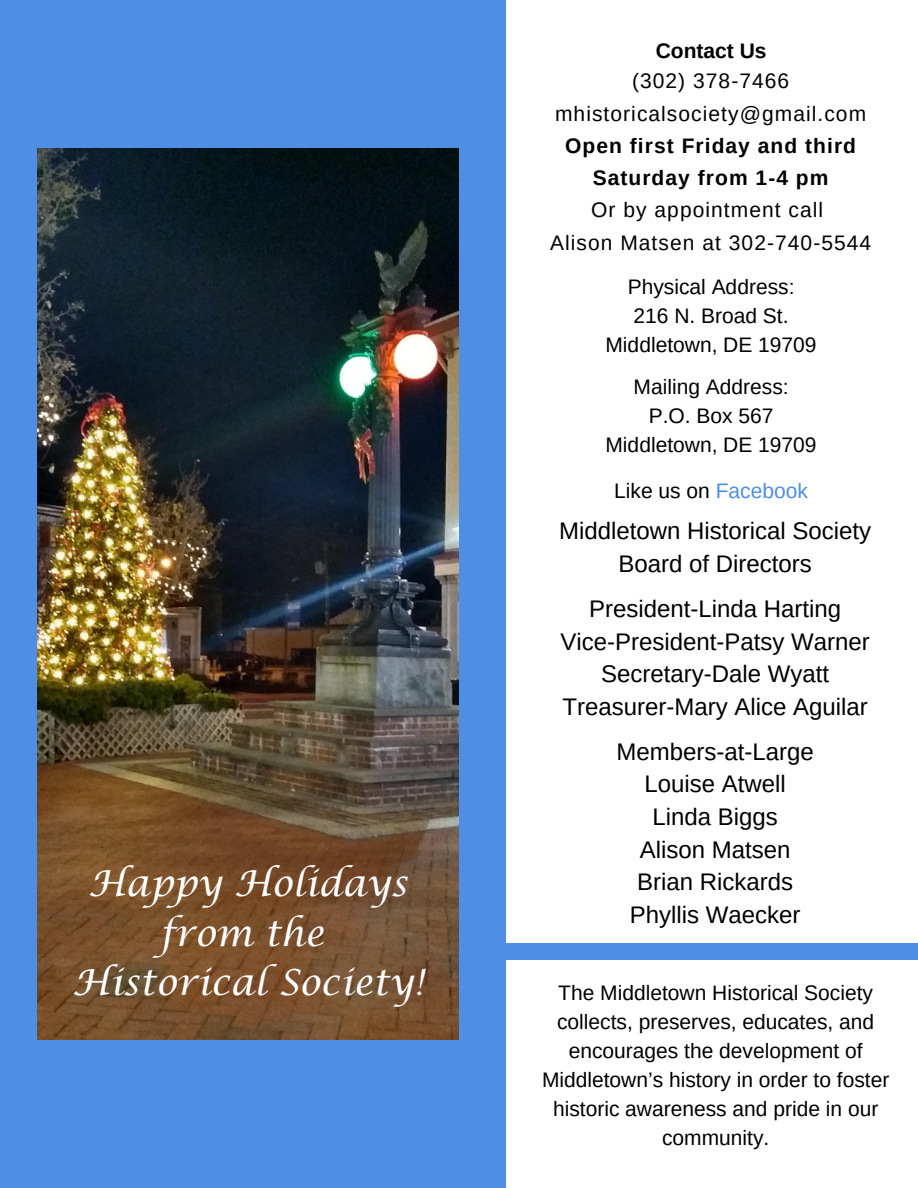
<style>
.page{position:relative;width:918px;height:1188px;background:#4e8ee4}
.page>*{position:absolute;margin:0;border:0;box-sizing:border-box;transform-origin:0 0}
.t1{font:italic 36px "Lucida Calligraphy";color:#fff}
.t2{font:24px "Arimo";color:#000}
.t3{font:21px/29.1px "Arimo";color:#000;text-align:center}
.t4{font:21px "Arimo";letter-spacing:.05em;color:#000}
.t5{font:700 21px/32.2px "Arimo";letter-spacing:.05em;color:#000;text-align:center}
.t6{font:700 21px "Arimo";color:#000}
.s1{color:#4e8ee4}
</style>
<div class="page">
<div style="left:506px;top:0;width:412px;height:1188px;background:#fff"></div>
<div style="left:492px;top:944px;width:426px;height:16px;background:#4e8ee4"></div>
<img style="left:37px;top:149px;width:422px;height:891px">
<p class="t1" style="left:89px;top:859px;width:320px">Happy Holidays</p>
<p class="t1" style="left:160px;top:909px;width:166px">from the</p>
<p class="t1" style="left:73px;top:958px;width:352px">Historical Society!</p>
<p class="t6" style="left:656px;top:39px;width:112px">Contact Us</p>
<p class="t4" style="left:632px;top:69px;width:159px">(302) 378-7466</p>
<p class="t4" style="left:555px;top:102px;width:313px">mhistoricalsociety@gmail.com</p>
<p class="t5" style="left:565px;top:129px;width:292px">Open first Friday and third<br>Saturday from 1-4 pm</p>
<p class="t4" style="left:591px;top:198px;width:234px">Or by appointment call</p>
<p class="t4" style="left:550px;top:231px;width:323px">Alison Matsen at 302-740-5544</p>
<p class="t3" style="left:628px;top:272px;width:168px">Physical Address:</p>
<p class="t3" style="left:634px;top:301px;width:157px">216 N. Broad St.</p>
<p class="t3" style="left:606px;top:331px;width:213px">Middletown, DE 19709</p>
<p class="t3" style="left:634px;top:372px;width:157px">Mailing Address:</p>
<p class="t3" style="left:649px;top:401px;width:126px">P.O. Box 567</p>
<p class="t3" style="left:606px;top:430px;width:213px">Middletown, DE 19709</p>
<p class="t3" style="left:614px;top:476px;width:195px">Like us on <span class="s1">Facebook</span></p>
<p class="t2" style="left:559px;top:518px;width:314px">Middletown Historical Society</p>
<p class="t2" style="left:618px;top:550px;width:195px">Board of Directors</p>
<p class="t2" style="left:589px;top:595px;width:254px">President-Linda Harting</p>
<p class="t2" style="left:560px;top:628px;width:311px">Vice-President-Patsy Warner</p>
<p class="t2" style="left:601px;top:660px;width:229px">Secretary-Dale Wyatt</p>
<p class="t2" style="left:562px;top:693px;width:307px">Treasurer-Mary Alice Aguilar</p>
<p class="t2" style="left:616px;top:738px;width:199px">Members-at-Large</p>
<p class="t2" style="left:644px;top:771px;width:143px">Louise Atwell</p>
<p class="t2" style="left:652px;top:803px;width:127px">Linda Biggs</p>
<p class="t2" style="left:640px;top:836px;width:152px">Alison Matsen</p>
<p class="t2" style="left:637px;top:869px;width:158px">Brian Rickards</p>
<p class="t2" style="left:630px;top:901px;width:172px">Phyllis Waecker</p>
<p class="t3" style="left:542px;top:978px;width:349px">The Middletown Historical Society collects, preserves, educates, and encourages the development of<br>Middletown’s history in order to foster historic awareness and pride in our community.</p>
</div>
